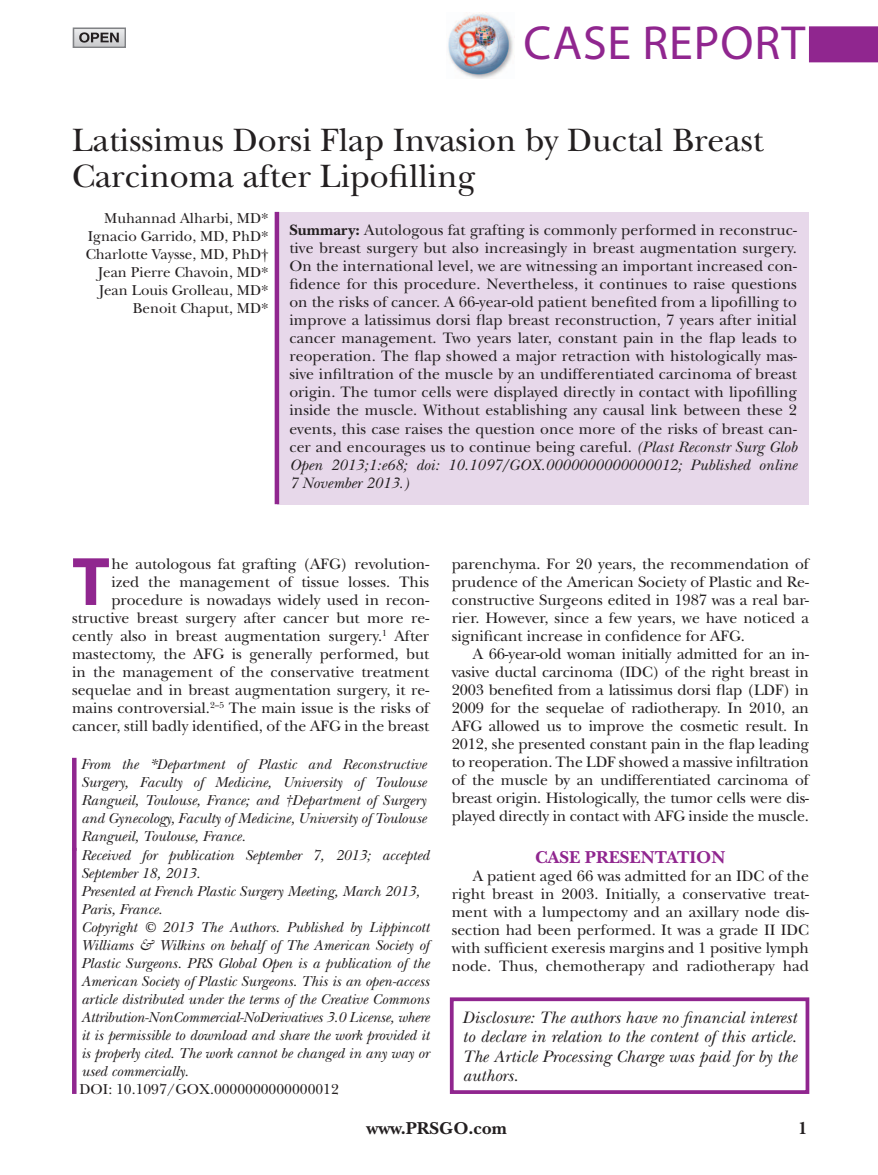
<style>
.page{position:relative;width:878px;height:1175px;background:#fff}
.page>*{position:absolute;margin:0;border:0;box-sizing:border-box;transform-origin:0 0}
.t1{font:700 69.15px "Myriad Pro";color:#90268f}
.t2{font:48px "Myriad Pro";letter-spacing:.02em;color:#90268f}
.t3{font:33.75px/36px "New Baskerville";color:#231f20}
.t4{font:700 18px "New Baskerville";color:#90268f}
.t5{font:700 18px "New Baskerville";color:#231f20}
.t6{font:italic 17.25px/19.5px "New Baskerville";color:#231f20;text-align:justify}
.t7{font:15.75px/18px "New Baskerville";color:#231f20;text-align:justify}
.t8{font:italic 15px/18px "New Baskerville";color:#231f20}
.t9{font:15px/18px "New Baskerville";color:#231f20;text-align:right}
.s1{font-weight:700}
.s2{font-style:italic}
</style>
<div class="page">
<img style="left:448px;top:12px;width:65px;height:66px">
<div style="left:73px;top:28px;width:52px;height:20px;border:2px solid #808285"></div>
<svg style="left:79px;top:32px;width:40px;height:11px"></svg>
<div style="left:450px;top:997px;width:359px;height:97px;border:4px solid #90268f"></div>
<hr style="left:72px;top:757px;width:4px;height:93px;background:#90268f">
<hr style="left:72px;top:848px;width:4px;height:245px;background:#90268f">
<div style="left:277px;top:212px;width:531px;height:292px;background:#e7d8ea"></div>
<div style="left:274px;top:212px;width:5px;height:292px;background:#90268f"></div>
<div style="left:808px;top:26px;width:70px;height:36px;background:#90268f"></div>
<h2 class="t2" style="left:523px;top:14px;width:283px">CASE REPORT</h2>
<h3 class="t3" style="left:72px;top:122px;width:693px">Latissimus Dorsi Flap Invasion by Ductal Breast<br>Carcinoma after Lipofilling</h3>
<p class="t9" style="left:86px;top:209px;width:184px">Muhannad Alharbi, MD*<br>Ignacio Garrido, MD, PhD*<br>Charlotte Vaysse, MD, PhD†<br>Jean Pierre Chavoin, MD*<br>Jean Louis Grolleau, MD*<br>Benoit Chaput, MD*</p>
<p class="t7" style="left:289px;top:221px;width:509px"><span class="s1">Summary:</span> Autologous fat grafting is commonly performed in reconstruc&shy;tive breast surgery but also increasingly in breast augmentation surgery.<br>On the international level, we are witnessing an important increased con&shy;fidence for this procedure. Nevertheless, it continues to raise questions on the risks of cancer. A 66-year-old patient benefited from a lipofilling to improve a latissimus dorsi flap breast reconstruction, 7 years after initial cancer management. Two years later, constant pain in the flap leads to reoperation. The flap showed a major retraction with histologically mas&shy;sive infiltration of the muscle by an undifferentiated carcinoma of breast origin. The tumor cells were displayed directly in contact with lipofilling inside the muscle. Without establishing any causal link between these 2 events, this case raises the question once more of the risks of breast can&shy;cer and encourages us to continue being careful. <span class="s2">(Plast Reconstr Surg Glob Open 2013;1:e68; doi: 10.1097/GOX.0000000000000012; Published online 7 November 2013.)</span></p>
<p class="t7" style="left:72px;top:555px;width:359px;text-align:right">he autologous fat grafting (AFG) revolution-<br>ized the management of tissue losses. This procedure is nowadays widely used in recon&shy;structive breast surgery after cancer but more re&shy;cently also in breast augmentation surgery.<sup>1</sup> After mastectomy, the AFG is generally performed, but in the management of the conservative treatment sequelae and in breast augmentation surgery, it re&shy;mains controversial.<sup>2–5</sup> The main issue is the risks of cancer, still badly identified, of the AFG in the breast</p>
<p class="t7" style="left:452px;top:555px;width:359px">parenchyma. For 20 years, the recommendation of prudence of the American Society of Plastic and Re&shy;constructive Surgeons edited in 1987 was a real bar&shy;rier. However, since a few years, we have noticed a significant increase in confidence for AFG.</p>
<h1 class="t1" style="left:72px;top:536px;width:39px">T</h1>
<p class="t7" style="left:452px;top:645px;width:359px;text-indent:21px">A 66-year-old woman initially admitted for an in&shy;vasive ductal carcinoma (IDC) of the right breast in 2003 benefited from a latissimus dorsi flap (LDF) in 2009 for the sequelae of radiotherapy. In 2010, an AFG allowed us to improve the cosmetic result. In 2012, she presented constant pain in the flap leading to reoperation. The LDF showed a massive infiltration of the muscle by an undifferentiated carcinoma of breast origin. Histologically, the tumor cells were dis&shy;played directly in contact with AFG inside the muscle.</p>
<p class="t4" style="left:535px;top:846px;width:192px">CASE PRESENTATION</p>
<p class="t7" style="left:452px;top:867px;width:359px;text-indent:21px">A patient aged 66 was admitted for an IDC of the right breast in 2003. Initially, a conservative treat&shy;ment with a lumpectomy and an axillary node dis&shy;section had been performed. It was a grade II IDC with sufficient exeresis margins and 1 positive lymph node. Thus, chemotherapy and radiotherapy had</p>
<p class="t6" style="left:462px;top:1007px;width:335px">Disclosure: The authors have no financial interest to declare in relation to the content of this article.<br>The Article Processing Charge was paid for by the authors.</p>
<p class="t8" style="left:81px;top:755px;width:350px">From the *Department of Plastic and Reconstructive Surgery, Faculty of Medicine, University of Toulouse Rangueil, Toulouse, France; and †Department of Surgery and Gynecology, Faculty of Medicine, University of Toulouse Rangueil, Toulouse, France.<br>Received for publication September 7, 2013; accepted September 18, 2013.<br>Presented at French Plastic Surgery Meeting, March 2013, Paris, France.<br>Copyright © 2013 The Authors. Published by Lippincott Williams &amp; Wilkins on behalf of The American Society of Plastic Surgeons. PRS Global Open is a publication of the American Society of Plastic Surgeons. This is an open-access article distributed under the terms of the Creative Commons Attribution-NonCommercial-NoDerivatives 3.0 License, where it is permissible to download and share the work provided it is properly cited. The work cannot be changed in any way or used commercially.</p>
<p class="t9" style="left:80px;top:1080px;width:261px">DOI: 10.1097/GOX.0000000000000012</p>
<p class="t5" style="left:366px;top:1118px;width:142px">www.PRSGO.com</p>
<p class="t5" style="left:798px;top:1118px;width:11px">1</p>
</div>
